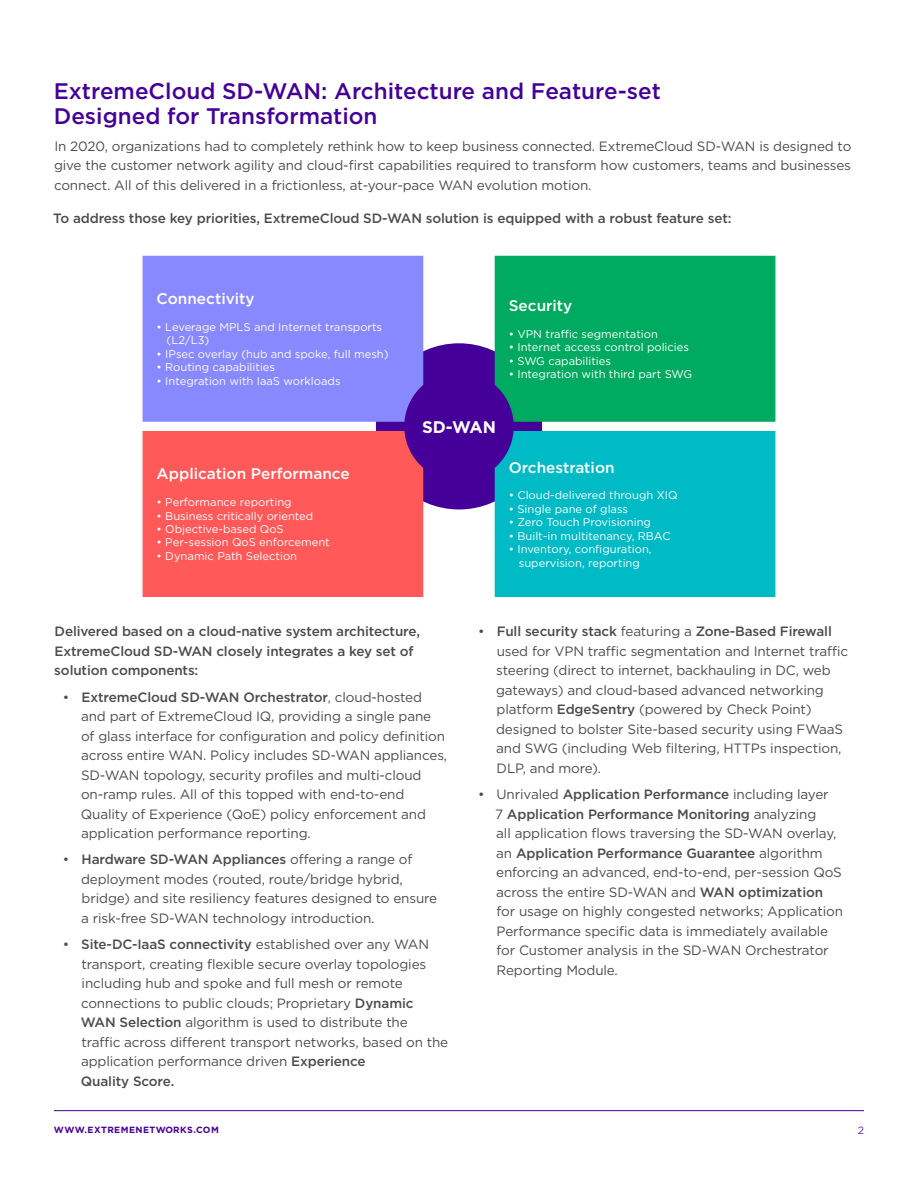
<style>
.page{position:relative;width:918px;height:1188px;background:#fff}
.page>*{position:absolute;margin:0;border:0;box-sizing:border-box;transform-origin:0 0}
.t1{font:500 22.5px/25.5px "Gotham";color:#409}
.t2{font:700 16.8px "Gotham";color:#fff}
.t3{font:500 15.45px "Gotham";color:#fff}
.Body{font:13.5px/19.5px "Gotham";letter-spacing:-.01em;color:#4b4c4d}
.Body-2{font:500 13.5px/19.5px "Gotham";letter-spacing:-.01em;color:#4b4c4d}
.t4{font:11.25px/13.4px "Gotham";color:#fff}
.t5{font:10.5px "Gotham";color:#6026a8}
.t6{font:700 9px "Gotham";letter-spacing:.05em;color:#409}
.s1{font-weight:500}
</style>
<div class="page">
<hr style="left:54px;top:1110px;width:810px;height:1px;background:#409">
<div style="left:376px;top:343px;width:166px;height:166px;background:#409;border-radius:50%"></div>
<div style="left:495px;top:431px;width:280px;height:166px;background:#00bbc5"></div>
<div style="left:143px;top:431px;width:280px;height:166px;background:#ff5959"></div>
<div style="left:495px;top:256px;width:280px;height:166px;background:#00aa60"></div>
<div style="left:143px;top:256px;width:280px;height:166px;background:#88f"></div>
<h2 class="t1" style="left:54px;top:78px;width:609px">ExtremeCloud SD-WAN: Architecture and Feature-set<br>Designed for Transformation</h2>
<p class="Body" style="left:54px;top:136px;width:799px;text-align:justify">In 2020, organizations had to completely rethink how to keep business connected. ExtremeCloud SD-WAN is designed to give the customer network agility and cloud-first capabilities required to transform how customers, teams and businesses connect. All of this delivered in a frictionless, at-your-pace WAN evolution motion.</p>
<p class="Body-2" style="left:53px;top:208px;width:680px">To address those key priorities, ExtremeCloud SD-WAN solution is equipped with a robust feature set:</p>
<p class="t3" style="left:157px;top:289px;width:100px">Connectivity</p>
<p class="t4" style="left:167px;top:320px;width:217px;text-indent:-10px">• Leverage MPLS and Internet transports (L2/L3)</p>
<p class="t4" style="left:157px;top:347px;width:234px">• IPsec overlay (hub and spoke, full mesh)</p>
<p class="t4" style="left:157px;top:360px;width:120px">• Routing capabilities</p>
<p class="t4" style="left:157px;top:374px;width:186px">• Integration with IaaS workloads</p>
<p class="t3" style="left:157px;top:464px;width:195px">Application Performance</p>
<p class="t4" style="left:157px;top:495px;width:137px">• Performance reporting</p>
<p class="t4" style="left:157px;top:509px;width:158px">• Business critically oriented</p>
<p class="t4" style="left:157px;top:522px;width:129px">• Objective-based QoS</p>
<p class="t4" style="left:157px;top:536px;width:175px">• Per-session QoS enforcement</p>
<p class="t4" style="left:157px;top:549px;width:142px">• Dynamic Path Selection</p>
<p class="t3" style="left:509px;top:295px;width:65px">Security</p>
<p class="t4" style="left:509px;top:327px;width:151px">• VPN tra-c segmentation</p>
<p class="t4" style="left:509px;top:340px;width:182px">• Internet access control policies</p>
<p class="t4" style="left:509px;top:354px;width:104px">• SWG capabilities</p>
<p class="t4" style="left:509px;top:367px;width:185px">• Integration with third part SWG</p>
<p class="t2" style="left:422px;top:415px;width:75px">SD-WAN</p>
<p class="t3" style="left:509px;top:457px;width:107px">Orchestration</p>
<p class="t4" style="left:509px;top:489px;width:170px">• Cloud-delivered through XIQ</p>
<p class="t4" style="left:509px;top:502px;width:121px">• Single pane of glass</p>
<p class="t4" style="left:509px;top:515px;width:144px">• Zero Touch Provisioning</p>
<p class="t4" style="left:509px;top:529px;width:163px">• Built-in multitenancy, RBAC</p>
<p class="t4" style="left:509px;top:542px;width:144px;text-align:center">• Inventory, configuration, supervision, reporting</p>
<p class="Body-2" style="left:54px;top:622px;width:367px">Delivered based on a cloud-native system architecture,<br>ExtremeCloud SD-WAN closely integrates a key set of solution components:</p>
<p class="Body" style="left:81px;top:687px;width:368px;text-indent:-18px">• <span class="s1">ExtremeCloud SD-WAN Orchestrator</span>, cloud-hosted and part of ExtremeCloud IQ, providing a single pane of glass interface for configuration and policy definition across entire WAN. Policy includes SD-WAN appliances, SD-WAN topology, security profiles and multi-cloud on-ramp rules. All of this topped with end-to-end Quality of Experience (QoE) policy enforcement and application performance reporting.</p>
<p class="Body" style="left:81px;top:850px;width:358px;text-indent:-18px">• <span class="s1">Hardware SD-WAN Appliances</span> offering a range of deployment modes (routed, route/bridge hybrid, bridge) and site resiliency features designed to ensure a risk-free SD-WAN technology introduction.</p>
<p class="Body" style="left:81px;top:934px;width:369px;text-indent:-18px">• <span class="s1">Site-DC-IaaS connectivity</span> established over any WAN transport, creating flexible secure overlay topologies including hub and spoke and full mesh or remote connections to public clouds; Proprietary <span class="s1">Dynamic WAN Selection</span> algorithm is used to distribute the traffic across different transport networks, based on the application performance driven <span class="s1">Experience<br>Quality Score.</span></p>
<p class="Body" style="left:496px;top:622px;width:354px;text-indent:-18px">• <span class="s1">Full security stack</span> featuring a <span class="s1">Zone-Based Firewall </span>used for VPN traffic segmentation and Internet traffic steering (direct to internet, backhauling in DC, web gateways) and cloud-based advanced networking platform <span class="s1">EdgeSentry</span> (powered by Check Point) designed to bolster Site-based security using FWaaS and SWG (including Web filtering, HTTPs inspection, DLP, and more).</p>
<p class="Body" style="left:495px;top:784px;width:350px;text-indent:-17px">• Unrivaled <span class="s1">Application Performance</span> including layer<br>7 <span class="s1">Application Performance Monitoring</span> analyzing<br>all application flows traversing the SD-WAN overlay, an <span class="s1">Application Performance Guarantee</span> algorithm enforcing an advanced, end-to-end, per-session QoS across the entire SD-WAN and <span class="s1">WAN optimization </span>for usage on highly congested networks; Application Performance specific data is immediately available for Customer analysis in the SD-WAN Orchestrator Reporting Module.</p>
<p class="t6" style="left:54px;top:1124px;width:166px">WWW.EXTREMENETWORKS.COM</p>
<p class="t5" style="left:858px;top:1124px;width:8px">2</p>
</div>
